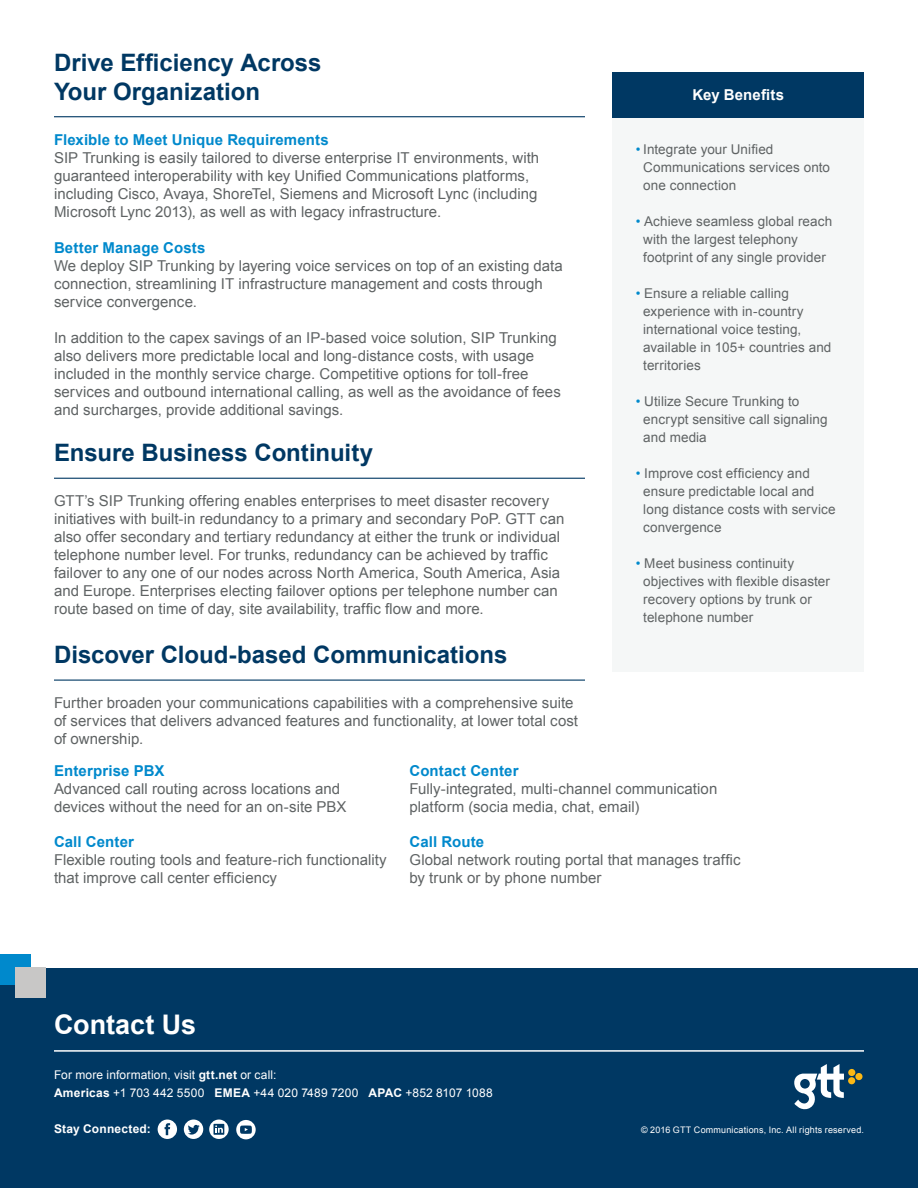
<style>
.page{position:relative;width:918px;height:1188px;background:#fff}
.page>*{position:absolute;margin:0;border:0;box-sizing:border-box;transform-origin:0 0}
.Family_Data_Sheet_Ti{font:700 27px "Arial";letter-spacing:-.005em;color:#fff}
.Section_Header{font:700 24px/28.5px "Arial";color:#003863}
.Body_Copy{font:15px/18px "Arial";letter-spacing:.005em;color:#5f6364}
.Sub_Headline{font:700 15px "Arial";letter-spacing:.01em;color:#0089cc}
.Body_Copy-2{font:700 15px "Arial";letter-spacing:.005em;color:#0089cc}
.Callout_Box_title{font:700 15px "Arial";letter-spacing:.01em;color:#fff}
.Body_Copy-3{font:13.5px/18px "Arial";letter-spacing:.005em;color:#5f6364}
.Body_Copy-4{font:12px "Arial";letter-spacing:.015em;color:#fff}
.Body_Copy-5{font:700 12px "Arial";letter-spacing:.02em;color:#fff}
.Body_Copy-6{font:9px "Arial";letter-spacing:.02em;color:#fff}
.s1{color:#0089cc}
.s2{font-weight:700}
</style>
<div class="page">
<div style="left:0;top:968px;width:918px;height:220px;background:#003863"></div>
<hr style="left:54px;top:1050px;width:810px;height:2px;background:#fff">
<svg style="left:158px;top:1120px;width:19px;height:19px"></svg>
<svg style="left:184px;top:1120px;width:19px;height:19px"></svg>
<svg style="left:209px;top:1120px;width:20px;height:19px"></svg>
<div style="left:848px;top:1069px;width:7px;height:7px;background:#fcb814;border-radius:50%"></div>
<div style="left:855px;top:1073px;width:8px;height:7px;background:#fcb814;border-radius:50%"></div>
<div style="left:848px;top:1077px;width:7px;height:7px;background:#fcb814;border-radius:50%"></div>
<svg style="left:794px;top:1064px;width:50px;height:45px"></svg>
<svg style="left:236px;top:1120px;width:20px;height:19px"></svg>
<div style="left:612px;top:118px;width:252px;height:554px;background:#f5f7f7"></div>
<div style="left:613px;top:72px;width:251px;height:46px;background:#003863"></div>
<hr style="left:54px;top:116px;width:531px;height:1px;background:#003863">
<hr style="left:54px;top:478px;width:531px;height:1px;background:#003863">
<div style="left:0;top:955px;width:30px;height:30px;background:#0089cc"></div>
<div style="left:15px;top:968px;width:30px;height:30px;background:#c8c7c6"></div>
<hr style="left:54px;top:680px;width:531px;height:1px;background:#003863">
<p class="Section_Header" style="left:54px;top:50px;width:269px">Drive Efficiency Across<br>Your Organization</p>
<p class="Sub_Headline" style="left:54px;top:130px;width:276px">Flexible to Meet Unique Requirements</p>
<p class="Body_Copy" style="left:54px;top:149px;width:487px">SIP Trunking is easily tailored to diverse enterprise IT environments, with guaranteed interoperability with key Unified Communications platforms, including Cisco, Avaya, ShoreTel, Siemens and Microsoft Lync (including Microsoft Lync 2013), as well as with legacy infrastructure.</p>
<p class="Sub_Headline" style="left:54px;top:238px;width:153px">Better Manage Costs</p>
<p class="Body_Copy" style="left:54px;top:257px;width:510px">We deploy SIP Trunking by layering voice services on top of an existing data connection, streamlining IT infrastructure management and costs through service convergence.</p>
<p class="Body_Copy" style="left:54px;top:329px;width:508px">In addition to the capex savings of an IP-based voice solution, SIP Trunking also delivers more predictable local and long-distance costs, with usage included in the monthly service charge. Competitive options for toll-free services and outbound international calling, as well as the avoidance of fees and surcharges, provide additional savings.</p>
<p class="Section_Header" style="left:54px;top:440px;width:321px">Ensure Business Continuity</p>
<p class="Body_Copy" style="left:54px;top:492px;width:512px">GTT’s SIP Trunking offering enables enterprises to meet disaster recovery initiatives with built-in redundancy to a primary and secondary PoP. GTT can also offer secondary and tertiary redundancy at either the trunk or individual telephone number level. For trunks, redundancy can be achieved by traffic failover to any one of our nodes across North America, South America, Asia and Europe. Enterprises electing failover options per telephone number can route based on time of day, site availability, traffic flow and more.</p>
<p class="Section_Header" style="left:54px;top:641px;width:455px">Discover Cloud-based Communications</p>
<p class="Body_Copy" style="left:54px;top:694px;width:526px">Further broaden your communications capabilities with a comprehensive suite of services that delivers advanced features and functionality, at lower total cost of ownership.</p>
<p class="Body_Copy-2" style="left:54px;top:760px;width:112px">Enterprise PBX</p>
<p class="Body_Copy" style="left:54px;top:779px;width:294px">Advanced call routing across locations and devices without the need for an on-site PBX</p>
<p class="Body_Copy-2" style="left:54px;top:832px;width:82px">Call Center</p>
<p class="Body_Copy" style="left:54px;top:851px;width:334px">Flexible routing tools and feature-rich functionality that improve call center efficiency</p>
<p class="Callout_Box_title" style="left:692px;top:85px;width:93px">Key Benefits</p>
<p class="Body_Copy-3" style="left:643px;top:140px;width:188px;text-indent:-8px"><span class="s1">•</span> Integrate your Unified<br>Communications services onto one connection</p>
<p class="Body_Copy-3" style="left:643px;top:212px;width:190px;text-indent:-8px"><span class="s1">•</span> Achieve seamless global reach with the largest telephony footprint of any single provider</p>
<p class="Body_Copy-3" style="left:643px;top:284px;width:190px;text-indent:-8px"><span class="s1">•</span> Ensure a reliable calling experience with in-country international voice testing, available in 105+ countries and territories</p>
<p class="Body_Copy-3" style="left:643px;top:392px;width:186px;text-indent:-8px"><span class="s1">•</span> Utilize Secure Trunking to encrypt sensitive call signaling and media</p>
<p class="Body_Copy-3" style="left:643px;top:464px;width:194px;text-indent:-8px"><span class="s1">•</span> Improve cost efficiency and ensure predictable local and long distance costs with service convergence</p>
<p class="Body_Copy-3" style="left:643px;top:554px;width:188px;text-indent:-8px"><span class="s1">•</span> Meet business continuity objectives with flexible disaster recovery options by trunk or telephone number</p>
<p class="Body_Copy-2" style="left:410px;top:760px;width:111px">Contact Center</p>
<p class="Body_Copy" style="left:410px;top:779px;width:309px">Fully-integrated, multi-channel communication platform (socia media, chat, email)</p>
<p class="Body_Copy-2" style="left:410px;top:832px;width:76px">Call Route</p>
<p class="Body_Copy" style="left:410px;top:851px;width:333px">Global network routing portal that manages traffic by trunk or by phone number</p>
<p class="Family_Data_Sheet_Ti" style="left:54px;top:1006px;width:144px">Contact Us</p>
<p class="Body_Copy-4" style="left:54px;top:1067px;width:224px">For more information, visit <span class="s2">gtt.net</span> or call:</p>
<p class="Body_Copy-4" style="left:54px;top:1085px;width:440px"><span class="s2">Americas</span> +1 703 442 5500 <span class="s2">EMEA</span> +44 020 7489 7200 <span class="s2">APAC</span> +852 8107 1088</p>
<p class="Body_Copy-5" style="left:54px;top:1121px;width:98px">Stay Connected:</p>
<p class="Body_Copy-6" style="left:641px;top:1124px;width:224px">© 2016 GTT Communications, Inc. All rights reserved.</p>
</div>
